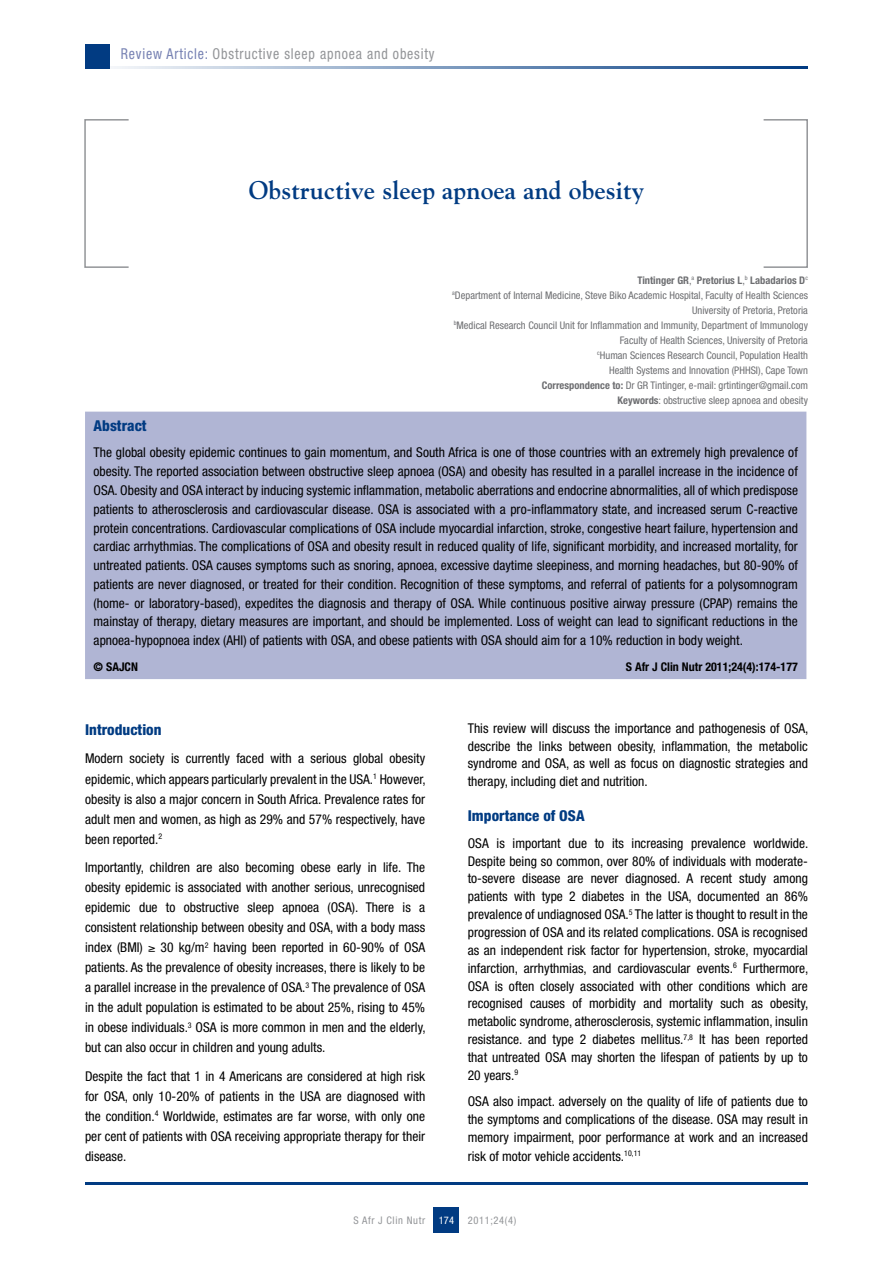
<style>
.page{position:relative;width:893px;height:1263px;background:#fff}
.page>*{position:absolute;margin:0;border:0;box-sizing:border-box;transform-origin:0 0}
.t1{font:700 25.5px "Goudy";color:#013b82}
.t2{font:condensed 15px "Helvetica Neue LT Std";letter-spacing:.06em;color:#939598;scale:.93 1}
.t3{font:800 condensed 15px "Helvetica Neue LT Std";color:#013b82}
.t4{font:condensed 13.5px/20px "Helvetica Neue LT Std";color:#000;text-align:justify}
.t5{font:700 condensed 12px "Helvetica Neue LT Std";color:#000}
.t6{font:condensed 10.5px/15px "Helvetica Neue LT Std";color:#6d6e71;text-align:right}
.t7{font:condensed 10.5px "Helvetica Neue LT Std";letter-spacing:.06em;color:#939598}
.t8{font:condensed 10.5px "Helvetica Neue LT Std";color:#fff}
.s1{color:#7782b3}
.s2{font-weight:700}
</style>
<div class="page">
<div style="left:434px;top:1208px;width:25px;height:25px;background:#013b82"></div>
<hr style="left:85px;top:1182px;width:723px;height:2px;background:#013b82">
<hr style="left:85px;top:66px;width:723px;height:2px;background:#013b82">
<div style="left:763px;top:119px;width:45px;height:149px;border:2px solid #939598"></div>
<div style="left:84px;top:119px;width:45px;height:149px;border:2px solid #939598"></div>
<div style="left:85px;top:44px;width:24px;height:24px;background:#013b82"></div>
<div style="left:85px;top:412px;width:721px;height:267px;background:#b0b5d4"></div>
<p class="t2" style="left:121px;top:45px;width:339px"><span class="s1">Review Article:</span> Obstructive sleep apnoea and obesity</p>
<h1 class="t1" style="left:249px;top:174px;width:397px">Obstructive sleep apnoea and obesity</h1>
<p class="t6" style="left:452px;top:272px;width:357px"><span class="s2">Tintinger GR</span>,<sup>a</sup> <span class="s2">Pretorius L</span>,<sup>b</sup> <span class="s2">Labadarios D</span><sup>c<br>a</sup>Department of Internal Medicine, Steve Biko Academic Hospital, Faculty of Health Sciences University of Pretoria, Pretoria<br><sup>b</sup>Medical Research Council Unit for Inflammation and Immunity, Department of Immunology Faculty of Health Sciences, University of Pretoria<br><sup>c</sup>Human Sciences Research Council, Population Health<br>Health Systems and Innovation (PHHSI), Cape Town<br><span class="s2">Correspondence to:</span> Dr GR Tintinger, e-mail: grtintinger@gmail.com<br><span class="s2">Keywords</span>: obstructive sleep apnoea and obesity</p>
<p class="t3" style="left:94px;top:416px;width:55px">Abstract</p>
<p class="t4" style="left:94px;top:443px;width:706px;line-height:18.8px">The global obesity epidemic continues to gain momentum, and South Africa is one of those countries with an extremely high prevalence of obesity. The reported association between obstructive sleep apnoea (OSA) and obesity has resulted in a parallel increase in the incidence of OSA. Obesity and OSA interact by inducing systemic inflammation, metabolic aberrations and endocrine abnormalities, all of which predispose patients to atherosclerosis and cardiovascular disease. OSA is associated with a pro-inflammatory state, and increased serum C-reactive protein concentrations. Cardiovascular complications of OSA include myocardial infarction, stroke, congestive heart failure, hypertension and cardiac arrhythmias. The complications of OSA and obesity result in reduced quality of life, significant morbidity, and increased mortality, for untreated patients. OSA causes symptoms such as snoring, apnoea, excessive daytime sleepiness, and morning headaches, but 80-90% of patients are never diagnosed, or treated for their condition. Recognition of these symptoms, and referral of patients for a polysomnogram (home- or laboratory-based), expedites the diagnosis and therapy of OSA. While continuous positive airway pressure (CPAP) remains the mainstay of therapy, dietary measures are important, and should be implemented. Loss of weight can lead to significant reductions in the apnoea-hypopnoea index (AHI) of patients with OSA, and obese patients with OSA should aim for a 10% reduction in body weight.</p>
<p class="t5" style="left:94px;top:659px;width:46px">© SAJCN</p>
<p class="t5" style="left:626px;top:659px;width:174px">S Afr J Clin Nutr 2011;24(4):174-177</p>
<p class="t3" style="left:85px;top:720px;width:78px">Introduction</p>
<p class="t4" style="left:85px;top:749px;width:342px">Modern society is currently faced with a serious global obesity epidemic, which appears particularly prevalent in the USA.<sup>1</sup> However, obesity is also a major concern in South Africa. Prevalence rates for adult men and women, as high as 29% and 57% respectively, have been reported.<sup>2</sup></p>
<p class="t4" style="left:85px;top:857px;width:342px">Importantly, children are also becoming obese early in life. The obesity epidemic is associated with another serious, unrecognised epidemic due to obstructive sleep apnoea (OSA). There is a consistent relationship between obesity and OSA, with a body mass index (BMI) ≥ 30 kg/m<sup>2</sup> having been reported in 60-90% of OSA patients. As the prevalence of obesity increases, there is likely to be a parallel increase in the prevalence of OSA.<sup>3</sup> The prevalence of OSA in the adult population is estimated to be about 25%, rising to 45% in obese individuals.<sup>3</sup> OSA is more common in men and the elderly, but can also occur in children and young adults.</p>
<p class="t4" style="left:85px;top:1066px;width:342px">Despite the fact that 1 in 4 Americans are considered at high risk for OSA, only 10-20% of patients in the USA are diagnosed with the condition.<sup>4</sup> Worldwide, estimates are far worse, with only one per cent of patients with OSA receiving appropriate therapy for their disease.</p>
<p class="t4" style="left:468px;top:719px;width:342px;line-height:17.9px">This review will discuss the importance and pathogenesis of OSA, describe the links between obesity, inflammation, the metabolic syndrome and OSA, as well as focus on diagnostic strategies and therapy, including diet and nutrition.</p>
<p class="t3" style="left:468px;top:807px;width:118px">Importance of OSA</p>
<p class="t4" style="left:468px;top:834px;width:342px;line-height:17.9px">OSA is important due to its increasing prevalence worldwide.<br>Despite being so common, over 80% of individuals with moderate&shy;to-severe disease are never diagnosed. A recent study among patients with type 2 diabetes in the USA, documented an 86% prevalence of undiagnosed OSA.<sup>5</sup> The latter is thought to result in the progression of OSA and its related complications. OSA is recognised as an independent risk factor for hypertension, stroke, myocardial infarction, arrhythmias, and cardiovascular events.<sup>6</sup> Furthermore, OSA is often closely associated with other conditions which are recognised causes of morbidity and mortality such as obesity, metabolic syndrome, atherosclerosis, systemic inflammation, insulin resistance. and type 2 diabetes mellitus.<sup>7,8</sup> It has been reported that untreated OSA may shorten the lifespan of patients by up to 20 years.<sup>9</sup></p>
<p class="t4" style="left:468px;top:1092px;width:342px;line-height:18.1px">OSA also impact. adversely on the quality of life of patients due to the symptoms and complications of the disease. OSA may result in memory impairment, poor performance at work and an increased risk of motor vehicle accidents.<sup>10,11</sup></p>
<p class="t7" style="left:354px;top:1214px;width:73px">S Afr J Clin Nutr</p>
<p class="t7" style="left:468px;top:1214px;width:50px">2011;24(4)</p>
<p class="t8" style="left:439px;top:1214px;width:17px">174</p>
</div>
